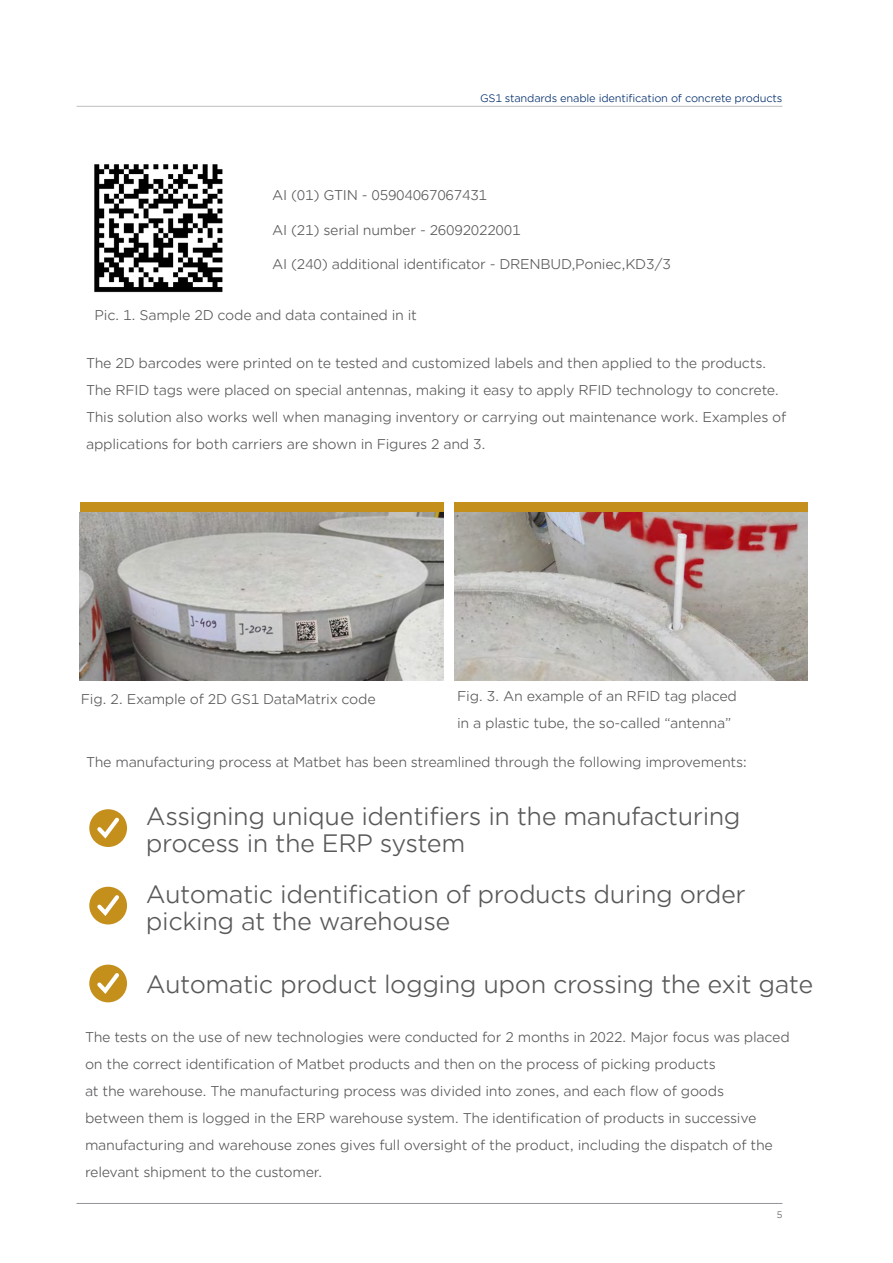
<style>
.page{position:relative;width:893px;height:1263px;background:#fff}
.page>*{position:absolute;margin:0;border:0;box-sizing:border-box;transform-origin:0 0}
.t1{font:24px/27px "Gotham Office";letter-spacing:-.02em;color:#58595b}
.t2{font:13.5px/27px "Gotham Office";letter-spacing:-.02em;color:#58595b}
.t3{font:10.5px "Gotham Office";letter-spacing:-.02em;color:#002d6c}
.t4{font:9px "Gotham Office";color:#58595b}
</style>
<div class="page">
<hr style="left:77px;top:106px;width:705px;height:1px;background:#bcbec0">
<hr style="left:77px;top:1203px;width:705px;height:1px;background:#939598">
<div style="left:80px;top:503px;width:363px;height:10px;background:#c48f1b"></div>
<div style="left:454px;top:503px;width:354px;height:10px;background:#c48f1b"></div>
<div style="left:89px;top:809px;width:38px;height:38px;background:#c48f1b;border-radius:50%"></div>
<div style="left:89px;top:887px;width:38px;height:37px;background:#c48f1b;border-radius:50%"></div>
<div style="left:89px;top:964px;width:38px;height:38px;background:#c48f1b;border-radius:50%"></div>
<img style="left:94px;top:164px;width:129px;height:129px">
<img style="left:80px;top:513px;width:363px;height:168px">
<img style="left:454px;top:513px;width:354px;height:167px">
<svg style="left:97px;top:817px;width:22px;height:21px"></svg>
<svg style="left:97px;top:895px;width:22px;height:21px"></svg>
<svg style="left:97px;top:973px;width:22px;height:21px"></svg>
<p class="t3" style="left:480px;top:91px;width:304px">GS1 standards enable identification of concrete products</p>
<p class="t2" style="left:272px;top:182px;width:216px">AI (01) GTIN - 05904067067431</p>
<p class="t2" style="left:272px;top:216px;width:250px">AI (21) serial number - 26092022001</p>
<p class="t2" style="left:272px;top:251px;width:400px">AI (240) additional identificator - DRENBUD,Poniec,KD3/3</p>
<p class="t2" style="left:95px;top:302px;width:324px">Pic. 1. Sample 2D code and data contained in it</p>
<p class="t2" style="left:86px;top:349px;width:702px">The 2D barcodes were printed on te tested and customized labels and then applied to the products.<br>The RFID tags were placed on special antennas, making it easy to apply RFID technology to concrete.<br>This solution also works well when managing inventory or carrying out maintenance work. Examples of applications for both carriers are shown in Figures 2 and 3.</p>
<p class="t2" style="left:81px;top:685px;width:296px">Fig. 2. Example of 2D GS1 DataMatrix code</p>
<p class="t2" style="left:457px;top:682px;width:281px">Fig. 3. An example of an RFID tag placed in a plastic tube, the so-called “antenna”</p>
<p class="t2" style="left:86px;top:748px;width:663px">The manufacturing process at Matbet has been streamlined through the following improvements:</p>
<h1 class="t1" style="left:146px;top:802px;width:596px">Assigning unique identifiers in the manufacturing process in the ERP system</h1>
<h1 class="t1" style="left:146px;top:879px;width:601px">Automatic identification of products during order picking at the warehouse</h1>
<h1 class="t1" style="left:146px;top:970px;width:669px">Automatic product logging upon crossing the exit gate</h1>
<p class="t2" style="left:85px;top:1023px;width:706px">The tests on the use of new technologies were conducted for 2 months in 2022. Major focus was placed on the correct identification of Matbet products and then on the process of picking products<br>at the warehouse. The manufacturing process was divided into zones, and each flow of goods<br>between them is logged in the ERP warehouse system. The identification of products in successive manufacturing and warehouse zones gives full oversight of the product, including the dispatch of the relevant shipment to the customer.</p>
<p class="t4" style="left:777px;top:1208px;width:7px">5</p>
</div>
